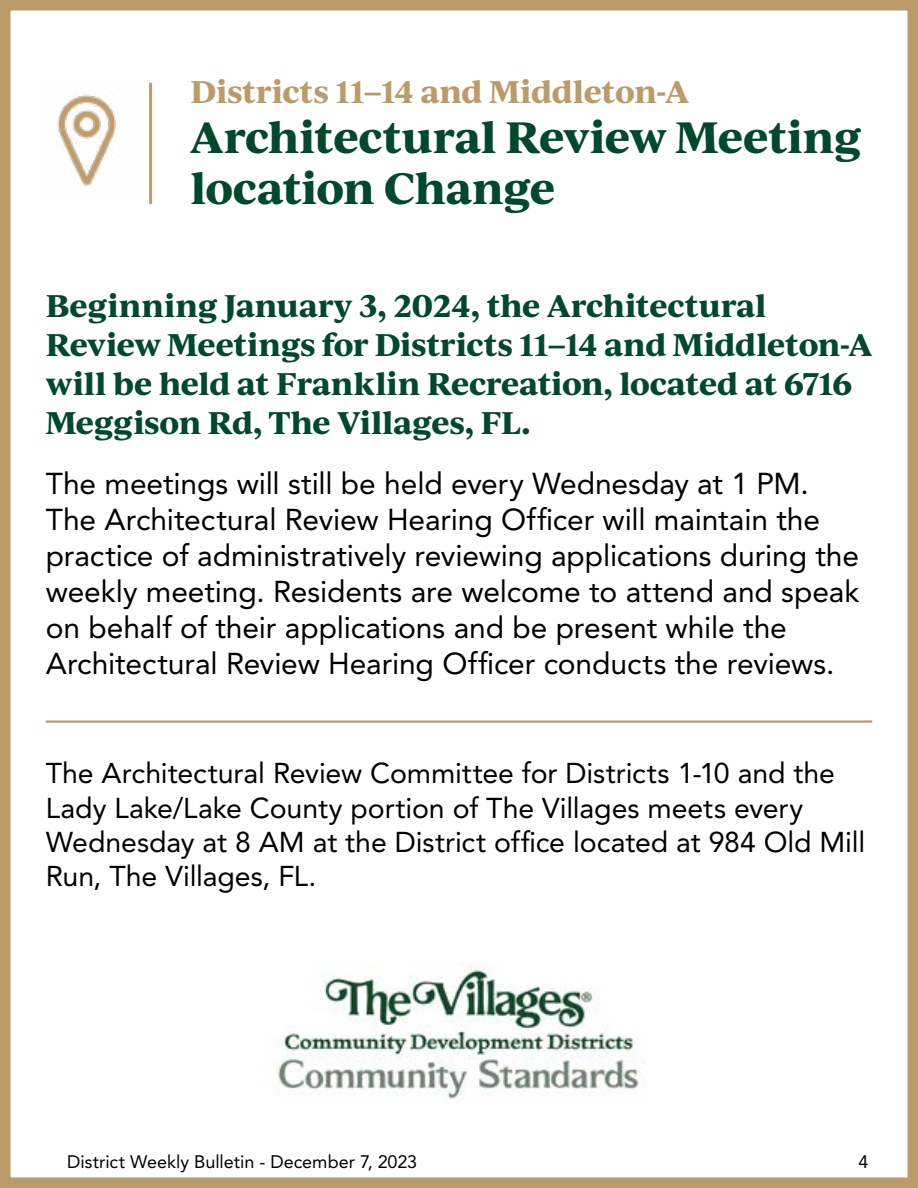
<style>
.page{position:relative;width:918px;height:1188px;background:#fff}
.page>*{position:absolute;margin:0;border:0;box-sizing:border-box;transform-origin:0 0}
.t1{font:700 42px/50.4px "Ivy Journal";letter-spacing:-.015em;color:#00492c}
.t2{font:30px/36px "Avenir LT Std";letter-spacing:-.005em;color:#000}
.t3{font:700 30px/39px "Ivy Journal";letter-spacing:-.01em;color:#00492c}
.t4{font:700 30px "Ivy Journal";letter-spacing:-.015em;color:#bc9b6a}
.t5{font:28.5px/34.2px "Avenir LT Std";letter-spacing:-.005em;color:#000}
.t6{font:18px "Avenir LT Std";color:#000}
</style>
<div class="page">
<img style="left:57px;top:94px;width:59px;height:92px">
<hr style="left:46px;top:720px;width:826px;height:3px;background:#bc9b6a">
<img style="left:277px;top:963px;width:362px;height:136px">
<hr style="left:149px;top:83px;width:3px;height:121px;background:#bc9b6a">
<div style="left:0;top:0;width:918px;height:1188px;border:10px solid #bc9b6a"></div>
<p class="t4" style="left:191px;top:69px;width:500px">Districts 11–14 and Middleton-A</p>
<h1 class="t1" style="left:191px;top:111px;width:673px">Architectural Review Meeting location Change</h1>
<p class="t3" style="left:46px;top:285px;width:828px">Beginning January 3, 2024, the Architectural Review Meetings for Districts 11–14 and Middleton-A will be held at Franklin Recreation, located at 6716<br>Meggison Rd, The Villages, FL.</p>
<p class="t2" style="left:46px;top:466px;width:815px">The meetings will still be held every Wednesday at 1 PM.<br>The Architectural Review Hearing Officer will maintain the practice of administratively reviewing applications during the weekly meeting. Residents are welcome to attend and speak on behalf of their applications and be present while the Architectural Review Hearing Officer conducts the reviews.</p>
<p class="t5" style="left:46px;top:757px;width:821px">The Architectural Review Committee for Districts 1-10 and the Lady Lake/Lake County portion of The Villages meets every Wednesday at 8 AM at the District office located at 984 Old Mill Run, The Villages, FL.</p>
<p class="t6" style="left:67px;top:1151px;width:352px">District Weekly Bulletin - December 7, 2023</p>
<p class="t6" style="left:859px;top:1151px;width:12px">4</p>
</div>
